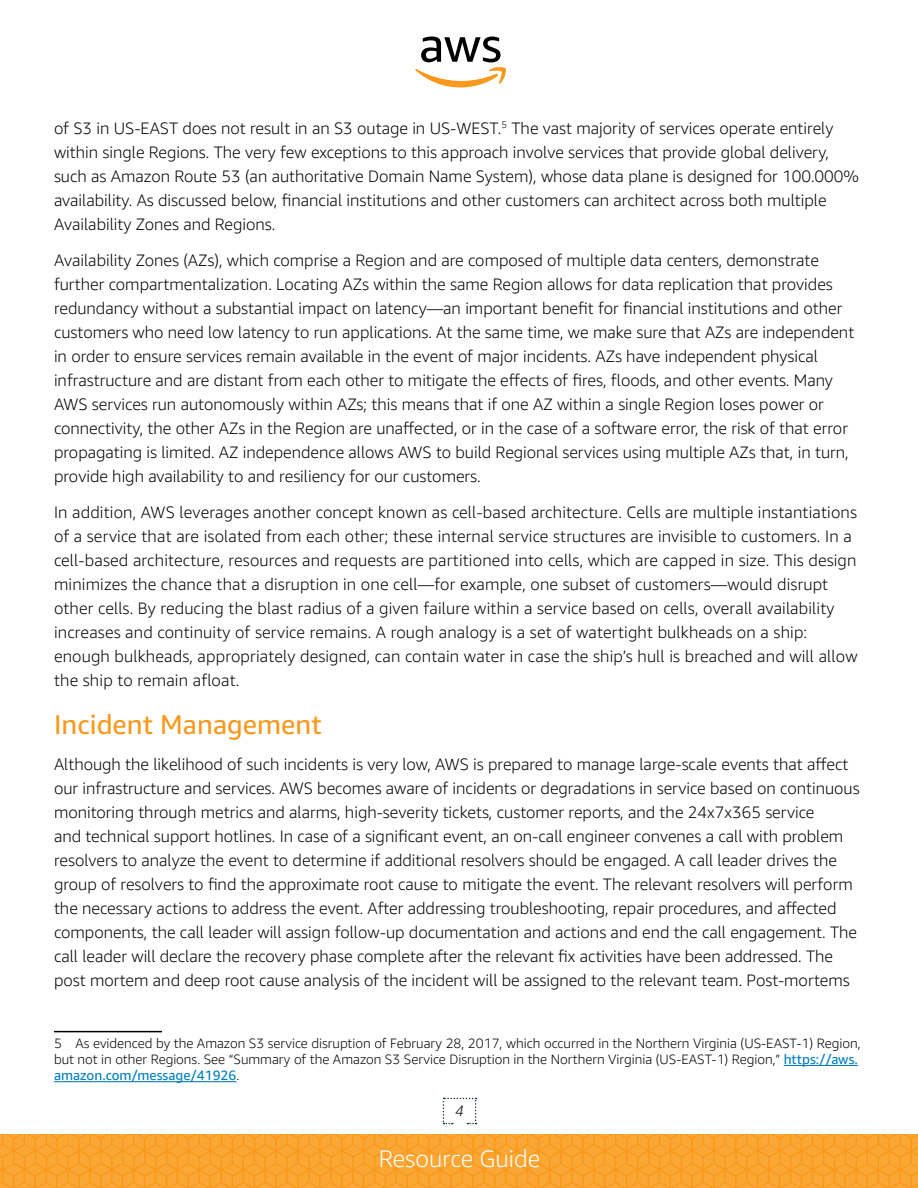
<style>
.page{position:relative;width:918px;height:1188px;background:#fff}
.page>*{position:absolute;margin:0;border:0;box-sizing:border-box;transform-origin:0 0}
.t1{font:27px "Amazon Ember";color:#f8991d}
.t2{font:300 24px "Amazon Ember";color:#fff}
.t3{font:300 16.5px/24px "Amazon Ember";color:#000}
.t4{font:italic 300 15px "Amazon Ember";color:#000}
.t5{font:300 13.5px/16.2px "Amazon Ember";color:#000}
.s1{font-weight:400;color:#007dbc}
</style>
<div class="page">
<svg style="left:0;top:1134px;width:918px;height:54px;background:#f9a32f"></svg>
<svg style="left:443px;top:1098px;width:34px;height:26px"></svg>
<svg style="left:415px;top:37px;width:91px;height:51px"></svg>
<hr style="left:54px;top:1031px;width:108px;height:1px;background:#000">
<hr style="left:784px;top:1065px;width:74px;height:1px;background:#007dbc">
<hr style="left:54px;top:1081px;width:182px;height:1px;background:#007dbc">
<p class="t3" style="left:54px;top:116px;width:807px">of S3 in US-EAST does not result in an S3 outage in US-WEST.<sup>5</sup> The vast majority of services operate entirely within single Regions. The very few exceptions to this approach involve services that provide global delivery, such as Amazon Route 53 (an authoritative Domain Name System), whose data plane is designed for 100.000% availability. As discussed below, financial institutions and other customers can architect across both multiple Availability Zones and Regions.</p>
<p class="t3" style="left:54px;top:248px;width:802px">Availability Zones (AZs), which comprise a Region and are composed of multiple data centers, demonstrate further compartmentalization. Locating AZs within the same Region allows for data replication that provides redundancy without a substantial impact on latency—an important benefit for financial institutions and other customers who need low latency to run applications. At the same time, we make sure that AZs are independent in order to ensure services remain available in the event of major incidents. AZs have independent physical infrastructure and are distant from each other to mitigate the effects of fires, floods, and other events. Many AWS services run autonomously within AZs; this means that if one AZ within a single Region loses power or connectivity, the other AZs in the Region are unaffected, or in the case of a software error, the risk of that error propagating is limited. AZ independence allows AWS to build Regional services using multiple AZs that, in turn, provide high availability to and resiliency for our customers.</p>
<p class="t3" style="left:54px;top:500px;width:805px">In addition, AWS leverages another concept known as cell-based architecture. Cells are multiple instantiations of a service that are isolated from each other; these internal service structures are invisible to customers. In a cell-based architecture, resources and requests are partitioned into cells, which are capped in size. This design minimizes the chance that a disruption in one cell—for example, one subset of customers—would disrupt other cells. By reducing the blast radius of a given failure within a service based on cells, overall availability increases and continuity of service remains. A rough analogy is a set of watertight bulkheads on a ship: enough bulkheads, appropriately designed, can contain water in case the ship’s hull is breached and will allow the ship to remain afloat.</p>
<h1 class="t1" style="left:54px;top:707px;width:269px">Incident Management</h1>
<p class="t3" style="left:54px;top:752px;width:807px">Although the likelihood of such incidents is very low, AWS is prepared to manage large-scale events that affect our infrastructure and services. AWS becomes aware of incidents or degradations in service based on continuous monitoring through metrics and alarms, high-severity tickets, customer reports, and the 24x7x365 service<br>and technical support hotlines. In case of a significant event, an on-call engineer convenes a call with problem resolvers to analyze the event to determine if additional resolvers should be engaged. A call leader drives the group of resolvers to find the approximate root cause to mitigate the event. The relevant resolvers will perform the necessary actions to address the event. After addressing troubleshooting, repair procedures, and affected components, the call leader will assign follow-up documentation and actions and end the call engagement. The call leader will declare the recovery phase complete after the relevant fix activities have been addressed. The post mortem and deep root cause analysis of the incident will be assigned to the relevant team. Post-mortems</p>
<p class="t5" style="left:54px;top:1035px;width:808px">5 As evidenced by the Amazon S3 service disruption of February 28, 2017, which occurred in the Northern Virginia (US-EAST-1) Region, but not in other Regions. See “Summary of the Amazon S3 Service Disruption in the Northern Virginia (US-EAST-1) Region,” <span class="s1">https://aws. amazon.com/message/41926</span>.</p>
<p class="t4" style="left:455px;top:1101px;width:10px">4</p>
<h2 class="t2" style="left:379px;top:1144px;width:163px">Resource Guide</h2>
</div>
